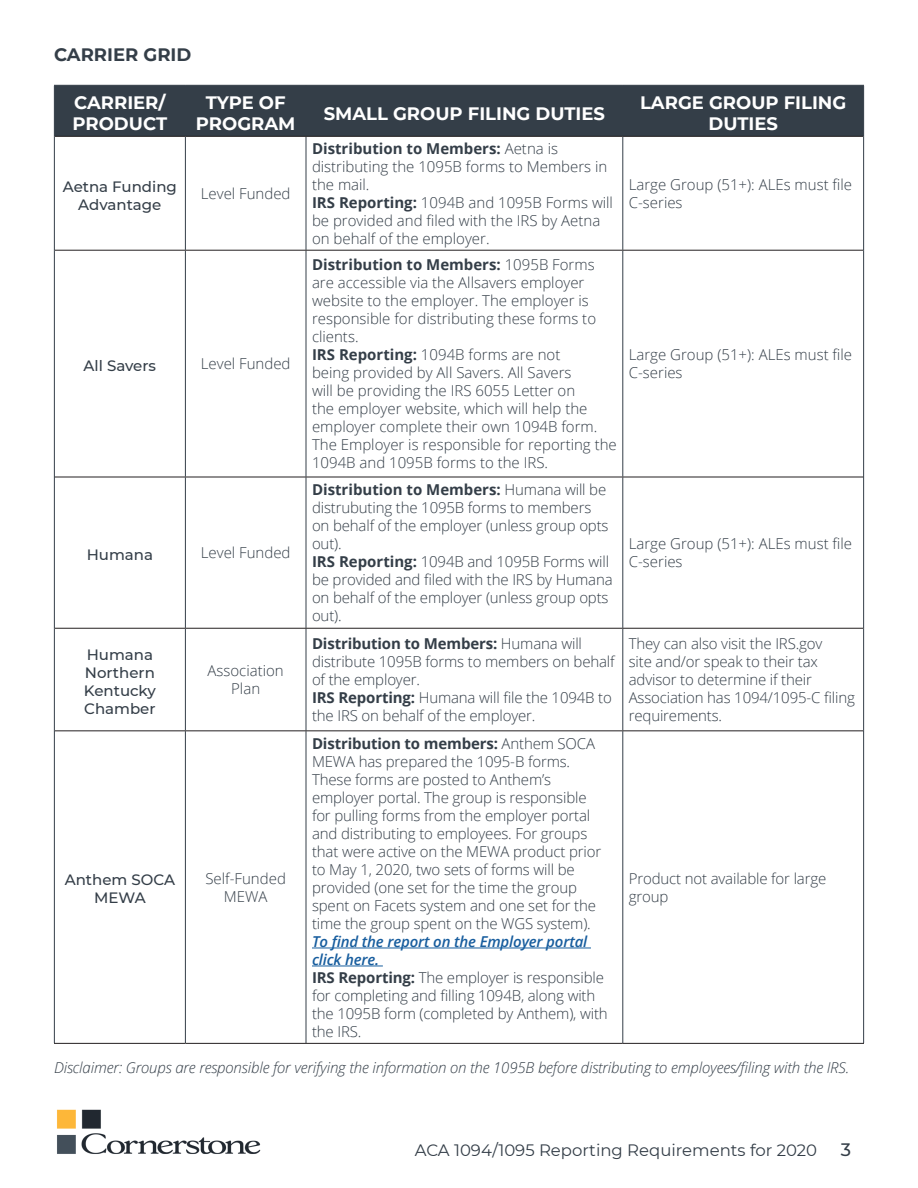
<style>
.page{position:relative;width:918px;height:1188px;background:#fff}
.page>*{position:absolute;margin:0;border:0;box-sizing:border-box;transform-origin:0 0}
.t1{font:700 18px/21.6px "Montserrat";color:#fff;text-align:center}
.t2{font:700 18px "Montserrat";color:#343e48}
.t3{font:500 18px "Montserrat";color:#343e48}
.t4{font:16.5px "Montserrat";color:#343e48}
.t5{font:300 15px/18px "Open Sans";letter-spacing:-.01em;color:#343e48}
.t6{font:italic 300 15px "Open Sans";letter-spacing:-.01em;color:#343e48}
.t7{font:500 15px/18px "Montserrat";color:#343e48;text-align:center}
.t8{font:italic 600 15px/18px "Open Sans";letter-spacing:-.01em;color:#175d9e}
.s1{font-weight:700}
</style>
<div class="page">
<img style="left:57px;top:1109px;width:204px;height:45px">
<div style="left:55px;top:86px;width:808px;height:50px;background:#343e48"></div>
<hr style="left:54px;top:85px;width:131px;height:1px;background:#343e48">
<hr style="left:54px;top:86px;width:1px;height:50px;background:#343e48">
<hr style="left:185px;top:85px;width:121px;height:1px;background:#343e48">
<hr style="left:185px;top:86px;width:1px;height:50px;background:#343e48">
<hr style="left:306px;top:85px;width:317px;height:1px;background:#343e48">
<hr style="left:306px;top:86px;width:1px;height:50px;background:#343e48">
<hr style="left:623px;top:85px;width:241px;height:1px;background:#343e48">
<hr style="left:622px;top:86px;width:1px;height:50px;background:#343e48">
<hr style="left:863px;top:86px;width:1px;height:50px;background:#343e48">
<hr style="left:54px;top:136px;width:1px;height:114px;background:#343e48">
<hr style="left:185px;top:137px;width:1px;height:113px;background:#343e48">
<hr style="left:306px;top:137px;width:1px;height:113px;background:#343e48">
<hr style="left:622px;top:137px;width:1px;height:113px;background:#343e48">
<hr style="left:863px;top:136px;width:1px;height:114px;background:#343e48">
<hr style="left:54px;top:250px;width:1px;height:227px;background:#343e48">
<hr style="left:185px;top:251px;width:1px;height:226px;background:#343e48">
<hr style="left:306px;top:251px;width:1px;height:226px;background:#343e48">
<hr style="left:622px;top:251px;width:1px;height:226px;background:#343e48">
<hr style="left:863px;top:250px;width:1px;height:227px;background:#343e48">
<hr style="left:54px;top:477px;width:1px;height:151px;background:#343e48">
<hr style="left:185px;top:477px;width:1px;height:151px;background:#343e48">
<hr style="left:306px;top:477px;width:1px;height:151px;background:#343e48">
<hr style="left:622px;top:477px;width:1px;height:151px;background:#343e48">
<hr style="left:863px;top:477px;width:1px;height:151px;background:#343e48">
<hr style="left:54px;top:628px;width:1px;height:103px;background:#343e48">
<hr style="left:185px;top:629px;width:1px;height:101px;background:#343e48">
<hr style="left:306px;top:629px;width:1px;height:101px;background:#343e48">
<hr style="left:622px;top:629px;width:1px;height:101px;background:#343e48">
<hr style="left:863px;top:628px;width:1px;height:103px;background:#343e48">
<hr style="left:54px;top:731px;width:1px;height:312px;background:#343e48">
<hr style="left:185px;top:731px;width:1px;height:312px;background:#343e48">
<hr style="left:306px;top:731px;width:1px;height:312px;background:#343e48">
<hr style="left:622px;top:731px;width:1px;height:312px;background:#343e48">
<hr style="left:863px;top:731px;width:1px;height:312px;background:#343e48">
<hr style="left:55px;top:136px;width:130px;height:1px;background:#231f20">
<hr style="left:185px;top:136px;width:121px;height:1px;background:#231f20">
<hr style="left:306px;top:136px;width:317px;height:1px;background:#231f20">
<hr style="left:623px;top:136px;width:240px;height:1px;background:#231f20">
<hr style="left:55px;top:250px;width:130px;height:1px;background:#231f20">
<hr style="left:185px;top:250px;width:121px;height:1px;background:#231f20">
<hr style="left:306px;top:250px;width:317px;height:1px;background:#231f20">
<hr style="left:623px;top:250px;width:240px;height:1px;background:#231f20">
<hr style="left:55px;top:477px;width:130px;height:1px;background:#231f20">
<hr style="left:185px;top:477px;width:121px;height:1px;background:#231f20">
<hr style="left:306px;top:477px;width:317px;height:1px;background:#231f20">
<hr style="left:623px;top:477px;width:240px;height:1px;background:#231f20">
<hr style="left:55px;top:628px;width:130px;height:1px;background:#231f20">
<hr style="left:185px;top:628px;width:121px;height:1px;background:#231f20">
<hr style="left:306px;top:628px;width:317px;height:1px;background:#231f20">
<hr style="left:623px;top:628px;width:240px;height:1px;background:#231f20">
<hr style="left:55px;top:730px;width:130px;height:1px;background:#231f20">
<hr style="left:185px;top:730px;width:121px;height:1px;background:#231f20">
<hr style="left:306px;top:730px;width:317px;height:1px;background:#231f20">
<hr style="left:623px;top:730px;width:240px;height:1px;background:#231f20">
<hr style="left:54px;top:1043px;width:131px;height:1px;background:#231f20">
<hr style="left:185px;top:1043px;width:121px;height:1px;background:#231f20">
<hr style="left:306px;top:1043px;width:317px;height:1px;background:#231f20">
<hr style="left:623px;top:1043px;width:241px;height:1px;background:#231f20">
<hr style="left:312px;top:948px;width:279px;height:1px;background:#175d9e">
<hr style="left:312px;top:966px;width:71px;height:1px;background:#175d9e">
<p class="t2" style="left:54px;top:42px;width:139px">CARRIER GRID</p>
<p class="t1" style="left:73px;top:91px;width:96px;text-align:left">CARRIER/<br>PRODUCT</p>
<p class="t1" style="left:196px;top:91px;width:101px">TYPE OF<br>PROGRAM</p>
<p class="t1" style="left:324px;top:101px;width:283px">SMALL GROUP FILING DUTIES</p>
<p class="t1" style="left:640px;top:91px;width:208px">LARGE GROUP FILING<br>DUTIES</p>
<p class="t7" style="left:63px;top:177px;width:116px">Aetna Funding<br>Advantage</p>
<p class="t5" style="left:201px;top:184px;width:91px">Level Funded</p>
<p class="t7" style="left:84px;top:356px;width:74px">All Savers</p>
<p class="t5" style="left:201px;top:354px;width:91px">Level Funded</p>
<p class="t7" style="left:87px;top:545px;width:68px">Humana</p>
<p class="t5" style="left:201px;top:544px;width:91px">Level Funded</p>
<p class="t7" style="left:84px;top:645px;width:73px;text-align:left">Humana<br>Northern<br>Kentucky<br>Chamber</p>
<p class="t5" style="left:208px;top:661px;width:78px;text-align:center">Association<br>Plan</p>
<p class="t7" style="left:65px;top:870px;width:112px">Anthem SOCA<br>MEWA</p>
<p class="t5" style="left:205px;top:869px;width:82px;text-align:center">Self-Funded<br>MEWA</p>
<p class="t5" style="left:312px;top:139px;width:297px"><span class="s1">Distribution to Members:</span> Aetna is distributing the 1095B forms to Members in the mail.</p>
<p class="t5" style="left:312px;top:193px;width:303px"><span class="s1">IRS Reporting:</span> 1094B and 1095B Forms will be provided and filed with the IRS by Aetna on behalf of the employer.</p>
<p class="t5" style="left:629px;top:175px;width:225px">Large Group (51+): ALEs must file<br>C-series</p>
<p class="t5" style="left:312px;top:255px;width:286px"><span class="s1">Distribution to Members:</span> 1095B Forms are accessible via the Allsavers employer website to the employer. The employer is responsible for distributing these forms to clients.</p>
<p class="t5" style="left:312px;top:345px;width:306px"><span class="s1">IRS Reporting:</span> 1094B forms are not<br>being provided by All Savers. All Savers<br>will be providing the IRS 6055 Letter on<br>the employer website, which will help the employer complete their own 1094B form.<br>The Employer is responsible for reporting the 1094B and 1095B forms to the IRS.</p>
<p class="t5" style="left:629px;top:345px;width:225px">Large Group (51+): ALEs must file<br>C-series</p>
<p class="t5" style="left:312px;top:481px;width:302px"><span class="s1">Distribution to Members:</span> Humana will be distrubuting the 1095B forms to members<br>on behalf of the employer (unless group opts out).<br><span class="s1">IRS Reporting:</span> 1094B and 1095B Forms will be provided and filed with the IRS by Humana on behalf of the employer (unless group opts out).</p>
<p class="t5" style="left:312px;top:634px;width:304px"><span class="s1">Distribution to Members:</span> Humana will distribute 1095B forms to members on behalf of the employer.</p>
<p class="t5" style="left:312px;top:688px;width:301px"><span class="s1">IRS Reporting:</span> Humana will file the 1094B to the IRS on behalf of the employer.</p>
<p class="t5" style="left:312px;top:734px;width:291px"><span class="s1">Distribution to members:</span> Anthem SOCA MEWA has prepared the 1095-B forms.<br>These forms are posted to Anthem’s employer portal. The group is responsible for pulling forms from the employer portal and distributing to employees. For groups that were active on the MEWA product prior to May 1, 2020, two sets of forms will be provided (one set for the time the group spent on Facets system and one set for the time the group spent on the WGS system).</p>
<p class="t8" style="left:312px;top:932px;width:277px">To find the report on the Employer portal click here.</p>
<p class="t5" style="left:312px;top:968px;width:297px"><span class="s1">IRS Reporting:</span> The employer is responsible for completing and filling 1094B, along with the 1095B form (completed by Anthem), with the IRS.</p>
<p class="t5" style="left:629px;top:535px;width:225px">Large Group (51+): ALEs must file<br>C-series</p>
<p class="t5" style="left:629px;top:634px;width:228px">They can also visit the IRS.gov<br>site and/or speak to their tax advisor to determine if their<br>Association has 1094/1095-C filing requirements.</p>
<p class="t5" style="left:629px;top:869px;width:199px">Product not available for large group</p>
<p class="t6" style="left:54px;top:1058px;width:797px">Disclaimer: Groups are responsible for verifying the information on the 1095B before distributing to employees/filing with the IRS.</p>
<p class="t4" style="left:415px;top:1139px;width:404px">ACA 1094/1095 Reporting Requirements for 2020</p>
<p class="t3" style="left:841px;top:1138px;width:12px">3</p>
</div>
